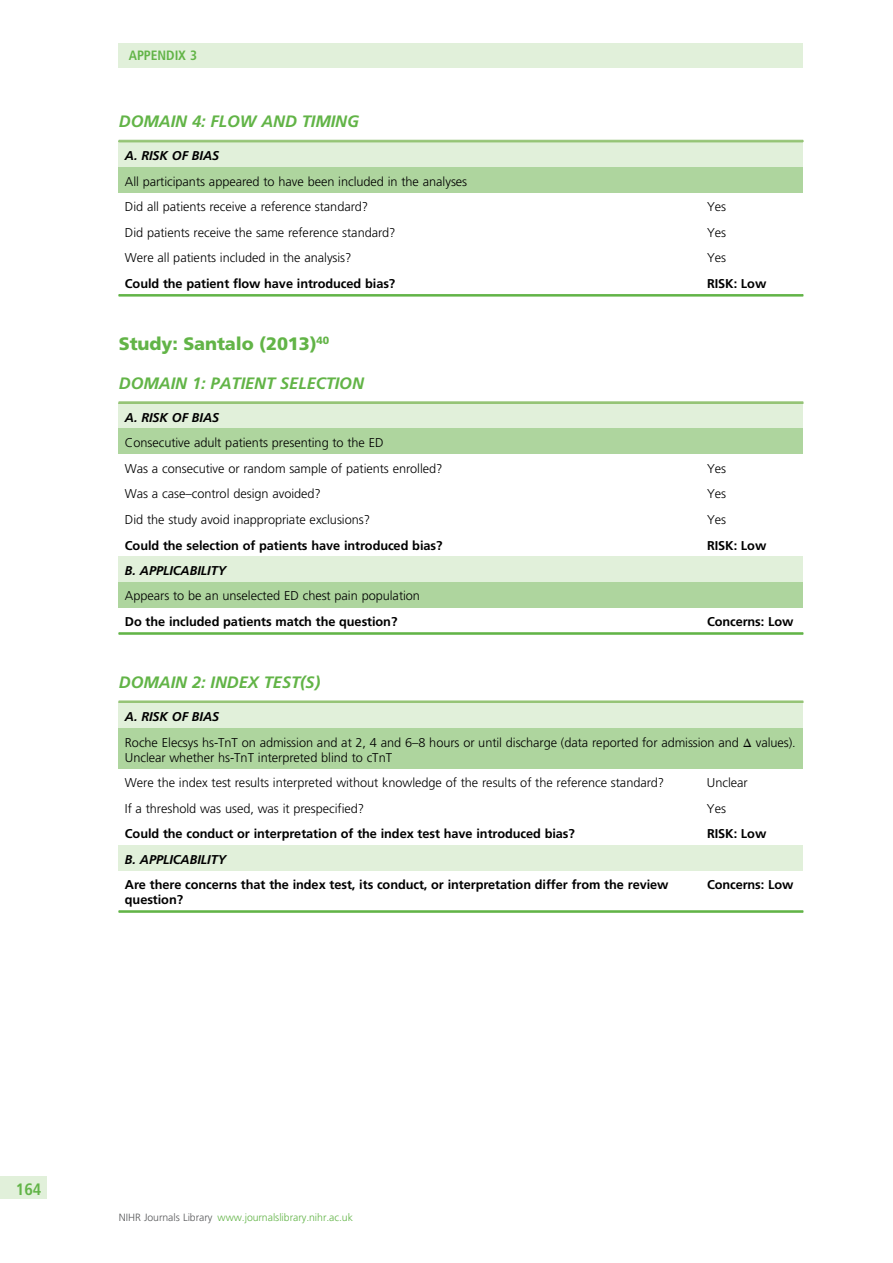
<style>
.page{position:relative;width:893px;height:1263px;background:#fff}
.page>*{position:absolute;margin:0;border:0;box-sizing:border-box;transform-origin:0 0}
.t1{font:18px "Adv TT20 abcef 8.B";color:#62b447}
.t2{font:16.5px "Adv TT1 a 8 a 9 c 4 a.BI";color:#62b447}
.t3{font:16.5px "Adv TT24 c 3 cae 3.B";color:#62b447}
.t4{font:13.5px "Adv TT24 c 3 cae 3.B";color:#62b447}
.t5{font:12.75px/25.3px "Adv T Tebabd 7 da";color:#000}
.t6{font:12.75px/15px "Adv TT6 c 1 def 61.B";color:#000}
.t7{font:12.75px "Adv TT1 a 8 a 9 c 4 a.BI";color:#000}
.t8{font:10.5px "Adv T Tebabd 7 da";color:#62b447}
.s1{font-style:inherit}
.s2{font-family:"Adv T Td 877 c 31 c"}
.s3{color:#58595b}
</style>
<div class="page">
<div style="left:119px;top:142px;width:684px;height:25px;background:#e1f0da"></div>
<div style="left:119px;top:167px;width:684px;height:26px;background:#aed59e"></div>
<div style="left:119px;top:403px;width:684px;height:26px;background:#e1f0da"></div>
<div style="left:119px;top:429px;width:684px;height:25px;background:#aed59e"></div>
<div style="left:119px;top:556px;width:684px;height:26px;background:#e1f0da"></div>
<div style="left:119px;top:582px;width:684px;height:25px;background:#aed59e"></div>
<div style="left:119px;top:702px;width:684px;height:26px;background:#e1f0da"></div>
<div style="left:119px;top:728px;width:684px;height:40px;background:#aed59e"></div>
<div style="left:119px;top:845px;width:684px;height:25px;background:#e1f0da"></div>
<hr style="left:119px;top:140px;width:684px;height:2px;background:#95c476">
<div style="left:119px;top:142px;width:684px;height:1px;background:#95c476;border:1px solid #95c476"></div>
<hr style="left:119px;top:295px;width:684px;height:1px;background:#62b447">
<hr style="left:119px;top:402px;width:684px;height:1px;background:#95c476">
<hr style="left:119px;top:403px;width:684px;height:1px;background:#95c476">
<hr style="left:119px;top:633px;width:684px;height:1px;background:#62b447">
<hr style="left:119px;top:701px;width:684px;height:1px;background:#95c476">
<hr style="left:119px;top:702px;width:684px;height:1px;background:#95c476">
<hr style="left:119px;top:911px;width:684px;height:1px;background:#62b447">
<div style="left:119px;top:44px;width:684px;height:24px;background:#e1f0da"></div>
<div style="left:0;top:1176px;width:47px;height:23px;background:#e1f0da"></div>
<p class="t4" style="left:129px;top:51px;width:70px">APPENDIX 3</p>
<p class="t2" style="left:119px;top:115px;width:242px">DOMAIN 4: FLOW AND TIMING</p>
<p class="t7" style="left:125px;top:151px;width:96px">A. RISK OF BIAS</p>
<p class="t5" style="left:125px;top:170px;width:344px">All participants appeared to have been included in the analyses<br>Did all patients receive a reference standard?</p>
<p class="t5" style="left:707px;top:195px;width:20px">Yes</p>
<p class="t5" style="left:125px;top:221px;width:272px">Did patients receive the same reference standard?</p>
<p class="t5" style="left:707px;top:221px;width:20px">Yes</p>
<p class="t5" style="left:125px;top:246px;width:228px">Were all patients included in the analysis?</p>
<p class="t5" style="left:707px;top:246px;width:20px">Yes</p>
<p class="t6" style="left:125px;top:277px;width:272px">Could the patient flow have introduced bias?</p>
<p class="t6" style="left:707px;top:277px;width:61px">RISK: Low</p>
<h1 class="t1" style="left:119px;top:337px;width:212px">Study: Santalo (2013)<sup>40</sup></h1>
<p class="t2" style="left:119px;top:377px;width:246px">DOMAIN 1: PATIENT SELECTION</p>
<p class="t7" style="left:125px;top:412px;width:96px">A. RISK OF BIAS</p>
<p class="t5" style="left:125px;top:431px;width:319px">Consecutive adult patients presenting to the ED<br>Was a consecutive or random sample of patients enrolled?</p>
<p class="t5" style="left:707px;top:457px;width:20px">Yes</p>
<p class="t5" style="left:125px;top:482px;width:198px">Was a case<span class="s1">–</span>control design avoided?</p>
<p class="t5" style="left:707px;top:482px;width:20px">Yes</p>
<p class="t5" style="left:125px;top:508px;width:247px">Did the study avoid inappropriate exclusions?</p>
<p class="t5" style="left:707px;top:508px;width:20px">Yes</p>
<p class="t6" style="left:125px;top:539px;width:319px">Could the selection of patients have introduced bias?</p>
<p class="t6" style="left:707px;top:539px;width:61px">RISK: Low</p>
<p class="t7" style="left:125px;top:565px;width:103px">B. APPLICABILITY</p>
<p class="t5" style="left:125px;top:584px;width:297px">Appears to be an unselected ED chest pain population</p>
<p class="t6" style="left:125px;top:615px;width:274px">Do the included patients match the question?</p>
<p class="t6" style="left:707px;top:615px;width:88px">Concerns: Low</p>
<p class="t2" style="left:119px;top:676px;width:203px">DOMAIN 2: INDEX TEST(S)</p>
<p class="t7" style="left:125px;top:711px;width:96px">A. RISK OF BIAS</p>
<p class="t5" style="left:125px;top:736px;width:672px;line-height:15px">Roche Elecsys hs-TnT on admission and at 2, 4 and 6<span class="s1">–</span>8 hours or until discharge (data reported for admission and <span class="s2">Δ</span> values).<br>Unclear whether hs-TnT interpreted blind to cTnT</p>
<p class="t5" style="left:125px;top:771px;width:541px">Were the index test results interpreted without knowledge of the results of the reference standard?</p>
<p class="t5" style="left:707px;top:771px;width:42px">Unclear</p>
<p class="t5" style="left:125px;top:796px;width:241px">If a threshold was used, was it prespecified?</p>
<p class="t5" style="left:707px;top:796px;width:20px">Yes</p>
<p class="t6" style="left:125px;top:827px;width:451px">Could the conduct or interpretation of the index test have introduced bias?</p>
<p class="t6" style="left:707px;top:827px;width:61px">RISK: Low</p>
<p class="t7" style="left:125px;top:854px;width:103px">B. APPLICABILITY</p>
<p class="t6" style="left:125px;top:878px;width:545px">Are there concerns that the index test, its conduct, or interpretation differ from the review question?</p>
<p class="t6" style="left:707px;top:878px;width:88px">Concerns: Low</p>
<p class="t3" style="left:16px;top:1183px;width:27px">164</p>
<p class="t8" style="left:119px;top:1213px;width:236px"><span class="s3">NIHR Journals Library</span> www.journalslibrary.nihr.ac.uk</p>
</div>
